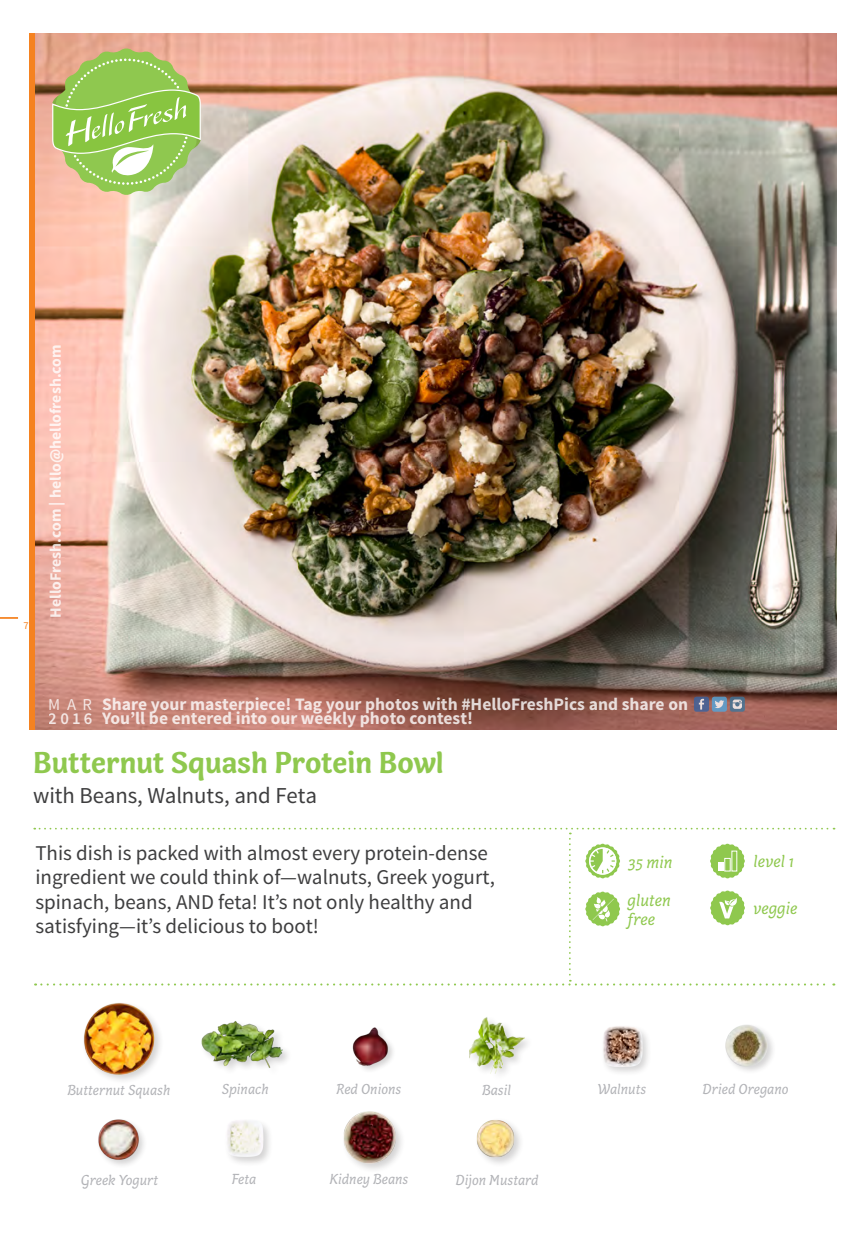
<style>
.page{position:relative;width:868px;height:1236px;background:#fff}
.page>*{position:absolute;margin:0;border:0;box-sizing:border-box;transform-origin:0 0}
.t1{font:700 30.97px "Capucine Basic";letter-spacing:-.005em;color:#8fc84e}
.t2{font:22.75px "Source Sans Pro";letter-spacing:-.01em;color:#3e3e3f}
.t3{font:21px/24.5px "Source Sans Pro";color:#3e3e3f}
.t4{font:700 17.5px/14px "Source Sans Pro";color:#fff}
.t5{font:italic 17.5px/18.6px "Capucine Basic";color:#8fc84e}
.t6{font:600 16.62px "Source Sans Pro";color:#fff}
.t7{font:16.62px "Source Sans Pro";color:#fff}
.t8{font:700 15.75px "Source Sans Pro";color:#fff}
.t9{font:italic 14.88px "Capucine Basic";color:#b2b3b7}
.t10{font:10.5px "Source Sans Pro";color:#f58220}
</style>
<div class="page">
<img style="left:35px;top:33px;width:801px;height:696px">
<svg style="left:0;top:617px;width:18px;height:1px"></svg>
<svg style="left:53px;top:48px;width:147px;height:147px;background:#acc870"></svg>
<div style="left:30px;top:33px;width:5px;height:696px;background:#f58220"></div>
<svg style="left:693px;top:696px;width:15px;height:15px"></svg>
<svg style="left:698px;top:698px;width:5px;height:11px"></svg>
<svg style="left:729px;top:696px;width:15px;height:15px"></svg>
<svg style="left:732px;top:699px;width:9px;height:9px"></svg>
<div style="left:711px;top:696px;width:15px;height:15px;background:#6399c3;border-radius:3px"></div>
<svg style="left:715px;top:700px;width:9px;height:8px"></svg>
<img style="left:476px;top:1120px;width:44px;height:43px">
<img style="left:725px;top:1025px;width:48px;height:46px">
<img style="left:352px;top:1027px;width:41px;height:43px">
<div style="left:600px;top:1023px;width:51px;height:53px;background:#231f20;opacity:.2"></div>
<img style="left:600px;top:1023px;width:45px;height:46px">
<div style="left:223px;top:1117px;width:51px;height:50px;background:#231f20;opacity:.2"></div>
<img style="left:223px;top:1117px;width:42px;height:44px">
<img style="left:469px;top:1017px;width:55px;height:56px">
<img style="left:98px;top:1119px;width:46px;height:47px">
<svg style="left:34px;top:827px;width:800px;height:158px"></svg>
<img style="left:343px;top:1111px;width:59px;height:59px">
<div style="left:81px;top:1001px;width:84px;height:83px;background:#231f20;opacity:.2"></div>
<img style="left:82px;top:1001px;width:74px;height:74px">
<img style="left:202px;top:1021px;width:82px;height:49px">
<p class="t10" style="left:23px;top:619px;width:7px">7</p>
<p class="t8" style="left:45px;top:617px;width:274px;rotate:-90deg">HelloFresh.com | hello@hellofresh.com</p>
<p class="t4" style="left:102px;top:698px;width:587px">Share your masterpiece! Tag your photos with #HelloFreshPics and share on<br>You’ll be entered into our weekly photo contest!</p>
<h1 class="t1" style="left:33px;top:738px;width:412px">Butternut Squash Protein Bowl</h1>
<p class="t2" style="left:33px;top:781px;width:285px">with Beans, Walnuts, and Feta</p>
<p class="t7" style="left:49px;top:694px;width:45px">MAR</p>
<p class="t6" style="left:49px;top:707px;width:45px">2016</p>
<p class="t3" style="left:35px;top:840px;width:461px">This dish is packed with almost every protein-dense ingredient we could think of—walnuts, Greek yogurt, spinach, beans, AND feta! It’s not only healthy and satisfying—it’s delicious to boot!</p>
<p class="t5" style="left:628px;top:854px;width:46px">35 min</p>
<p class="t5" style="left:753px;top:852px;width:42px">level 1</p>
<p class="t5" style="left:627px;top:891px;width:45px">gluten free</p>
<p class="t5" style="left:753px;top:899px;width:46px">veggie</p>
<p class="t9" style="left:67px;top:1078px;width:104px">Butternut Squash</p>
<p class="t9" style="left:222px;top:1078px;width:48px">Spinach</p>
<p class="t9" style="left:482px;top:1078px;width:31px">Basil</p>
<p class="t9" style="left:702px;top:1078px;width:88px">Dried Oregano</p>
<p class="t9" style="left:336px;top:1078px;width:67px">Red Onions</p>
<p class="t9" style="left:597px;top:1078px;width:50px">Walnuts</p>
<p class="t9" style="left:81px;top:1168px;width:79px">Greek Yogurt</p>
<p class="t9" style="left:232px;top:1168px;width:26px">Feta</p>
<p class="t9" style="left:329px;top:1168px;width:81px">Kidney Beans</p>
<p class="t9" style="left:455px;top:1168px;width:85px">Dijon Mustard</p>
</div>
